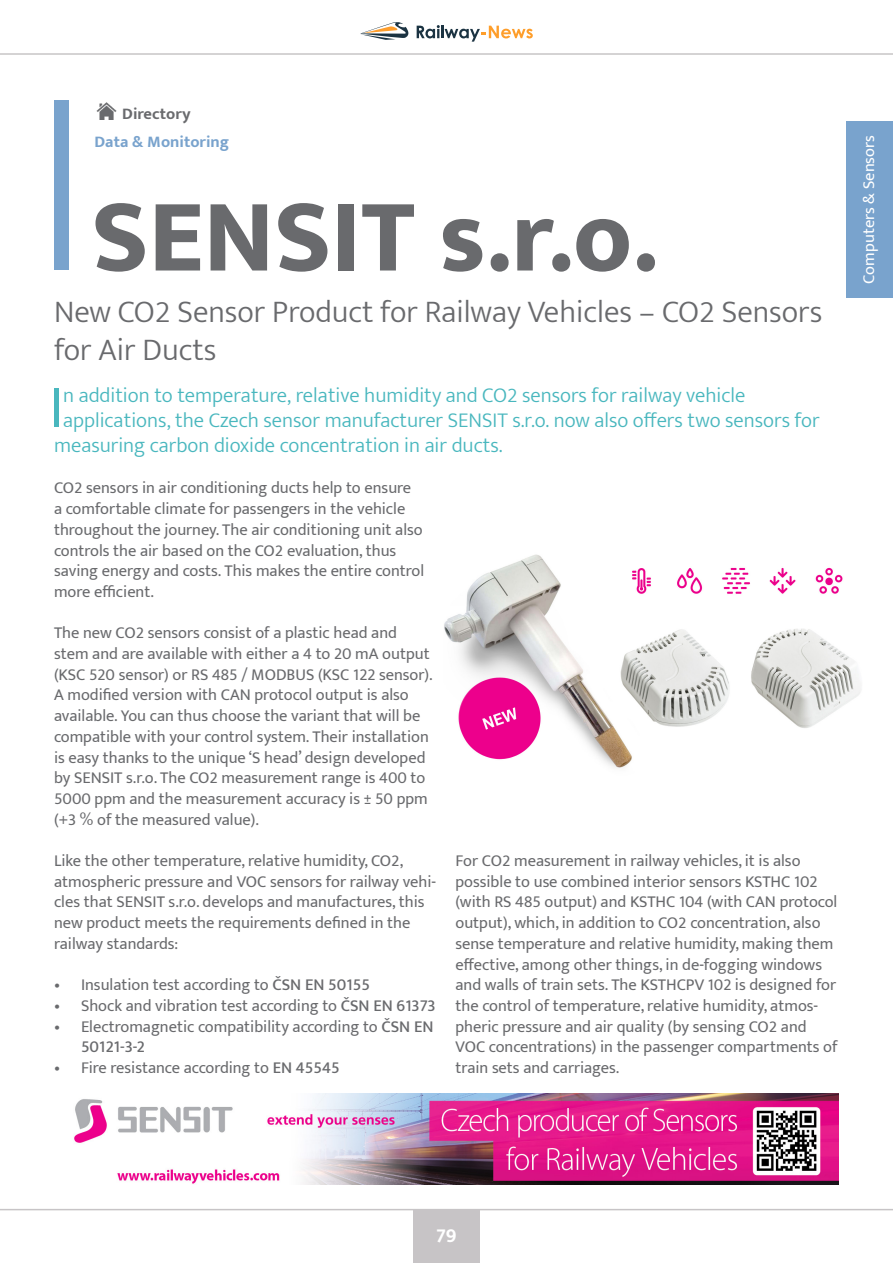
<style>
.page{position:relative;width:893px;height:1263px;background:#fff}
.page>*{position:absolute;margin:0;border:0;box-sizing:border-box;transform-origin:0 0}
.t1{font:800 105px "Mukta";color:#696a6d}
.t2{font:300 61.05px "Mukta";color:#49b7be}
.t3{font:300 31.5px/37.8px "Mukta";color:#696a6d}
.t4{font:300 21px "Mukta";color:#49b7be}
.t5{font:700 21px "Mukta Mahee";color:#fff}
.t6{font:16.5px/20.7px "Mukta";color:#696a6d}
.t7{font:16.5px "Mukta";color:#fff}
.t8{font:700 16.5px "Mukta";color:#79a3cd}
.t9{font:700 16.5px "Mukta";color:#6a6b6e}
.s1{font-weight:500}
</style>
<div class="page">
<img style="left:96px;top:102px;width:20px;height:17px">
<div style="left:54px;top:100px;width:14px;height:170px;background:#79a3cd"></div>
<img style="left:444px;top:554px;width:417px;height:214px">
<img style="left:74px;top:1094px;width:765px;height:90px">
<div style="left:846px;top:121px;width:47px;height:176px;background:#79a3cd"></div>
<svg style="left:360px;top:22px;width:49px;height:18px"></svg>
<svg style="left:417px;top:25px;width:116px;height:17px"></svg>
<hr style="left:0;top:53px;width:893px;height:2px;background:#c7c5c6">
<div style="left:413px;top:1209px;width:67px;height:54px;background:#c7c4c6"></div>
<hr style="left:0;top:1209px;width:893px;height:1px;background:#c7c4c6">
<p class="t9" style="left:122px;top:104px;width:70px">Directory</p>
<p class="t8" style="left:95px;top:131px;width:136px">Data &amp; Monitoring</p>
<p class="t1" style="left:91px;top:173px;width:568px">SENSIT s.r.o.</p>
<p class="t3" style="left:54px;top:292px;width:770px">New CO2 Sensor Product for Railway Vehicles – CO2 Sensors for Air Ducts</p>
<p class="t2" style="left:49px;top:370px;width:16px">I</p>
<p class="t4" style="left:63px;top:382px;width:684px">n addition to temperature, relative humidity and CO2 sensors for railway vehicle</p>
<p class="t4" style="left:63px;top:408px;width:758px">applications, the Czech sensor manufacturer SENSIT s.r.o. now also offers two sensors for</p>
<p class="t4" style="left:54px;top:433px;width:450px">measuring carbon dioxide concentration in air ducts.</p>
<p class="t6" style="left:54px;top:477px;width:372px">CO2 sensors in air conditioning ducts help to ensure<br>a comfortable climate for passengers in the vehicle throughout the journey. The air conditioning unit also controls the air based on the CO2 evaluation, thus saving energy and costs. This makes the entire control more efficient.</p>
<p class="t6" style="left:54px;top:622px;width:380px">The new CO2 sensors consist of a plastic head and stem and are available with either a 4 to 20 mA output (KSC 520 sensor) or RS 485 / MODBUS (KSC 122 sensor).<br>A modified version with CAN protocol output is also available. You can thus choose the variant that will be compatible with your control system. Their installation is easy thanks to the unique ‘S head’ design developed by SENSIT s.r.o. The CO2 measurement range is 400 to 5000 ppm and the measurement accuracy is ± 50 ppm (+3 % of the measured value).</p>
<p class="t6" style="left:54px;top:850px;width:384px">Like the other temperature, relative humidity, CO2, atmospheric pressure and VOC sensors for railway vehi&shy;cles that SENSIT s.r.o. develops and manufactures, this new product meets the requirements defined in the railway standards:</p>
<p class="t6" style="left:54px;top:974px;width:317px">• Insulation test according to <span class="s1">ČSN EN 50155</span></p>
<p class="t6" style="left:54px;top:995px;width:383px">• Shock and vibration test according to <span class="s1">ČSN EN 61373</span></p>
<p class="t6" style="left:81px;top:1016px;width:354px;text-indent:-27px">• Electromagnetic compatibility according to <span class="s1">ČSN EN<br>50121-3-2</span></p>
<p class="t6" style="left:54px;top:1057px;width:287px">• Fire resistance according to <span class="s1">EN 45545</span></p>
<p class="t6" style="left:455px;top:850px;width:384px">For CO2 measurement in railway vehicles, it is also possible to use combined interior sensors KSTHC 102 (with RS 485 output) and KSTHC 104 (with CAN protocol output), which, in addition to CO2 concentration, also sense temperature and relative humidity, making them effective, among other things, in de-fogging windows and walls of train sets. The KSTHCPV 102 is designed for the control of temperature, relative humidity, atmos&shy;pheric pressure and air quality (by sensing CO2 and VOC concentrations) in the passenger compartments of train sets and carriages.</p>
<p class="t7" style="left:859px;top:284px;width:150px;rotate:-90deg">Computers &amp; Sensors</p>
<p class="t5" style="left:436px;top:1222px;width:22px">79</p>
</div>
